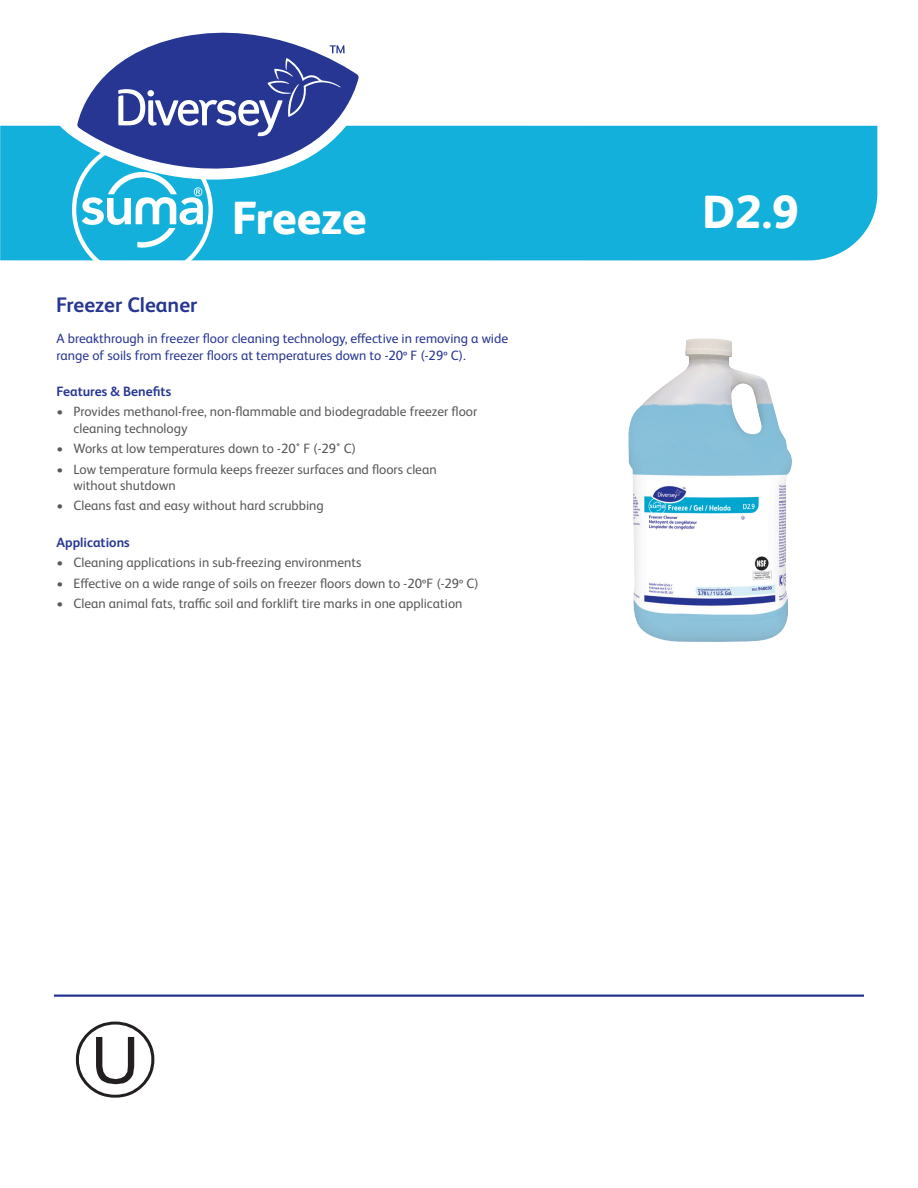
<style>
.page{position:relative;width:918px;height:1188px;background:#fff}
.page>*{position:absolute;margin:0;border:0;box-sizing:border-box;transform-origin:0 0}
.t1{font:800 46.5px "FS Albert Pro";color:#fff}
.t2{font:700 21px "FS Albert Pro";color:#263692}
.t3{font:13.5px/16.2px "FS Albert Pro";color:#57585a}
.t4{font:13.5px/16.2px "FS Albert Pro";color:#263692}
.t5{font:700 13.5px "FS Albert Pro";color:#263692}
</style>
<div class="page">
<svg style="left:76px;top:1022px;width:78px;height:76px"></svg>
<div style="left:0;top:126px;width:877px;height:134px;background:#13b0db"></div>
<hr style="left:54px;top:995px;width:810px;height:2px;background:#263692">
<img style="left:628px;top:338px;width:164px;height:304px">
<div style="left:57px;top:125px;width:317px;height:55px;background:#13b0db"></div>
<svg style="left:154px;top:32px;width:205px;height:149px"></svg>
<svg style="left:72px;top:45px;width:273px;height:216px"></svg>
<h2 class="t2" style="left:56px;top:290px;width:143px">Freezer Cleaner</h2>
<h1 class="t1" style="left:232px;top:181px;width:136px">Freeze</h1>
<h1 class="t1" style="left:702px;top:175px;width:98px">D2.9</h1>
<p class="t4" style="left:57px;top:330px;width:453px">A breakthrough in freezer floor cleaning technology, effective in removing a wide range of soils from freezer floors at temperatures down to -20º F (-29º C).</p>
<p class="t5" style="left:57px;top:382px;width:116px">Features &amp; Benefits</p>
<p class="t3" style="left:74px;top:403px;width:405px;text-indent:-17px">• Provides methanol-free, non-flammable and biodegradable freezer floor cleaning technology</p>
<p class="t3" style="left:57px;top:439px;width:301px">• Works at low temperatures down to -20˚ F (-29˚ C)</p>
<p class="t3" style="left:74px;top:460px;width:365px;text-indent:-17px">• Low temperature formula keeps freezer surfaces and floors clean without shutdown</p>
<p class="t3" style="left:57px;top:496px;width:269px">• Cleans fast and easy without hard scrubbing</p>
<p class="t5" style="left:57px;top:532px;width:75px">Applications</p>
<p class="t3" style="left:57px;top:553px;width:307px">• Cleaning applications in sub-freezing environments</p>
<p class="t3" style="left:57px;top:574px;width:424px">• Effective on a wide range of soils on freezer floors down to -20ºF (-29º C)</p>
<p class="t3" style="left:57px;top:594px;width:407px">• Clean animal fats, traffic soil and forklift tire marks in one application</p>
</div>
